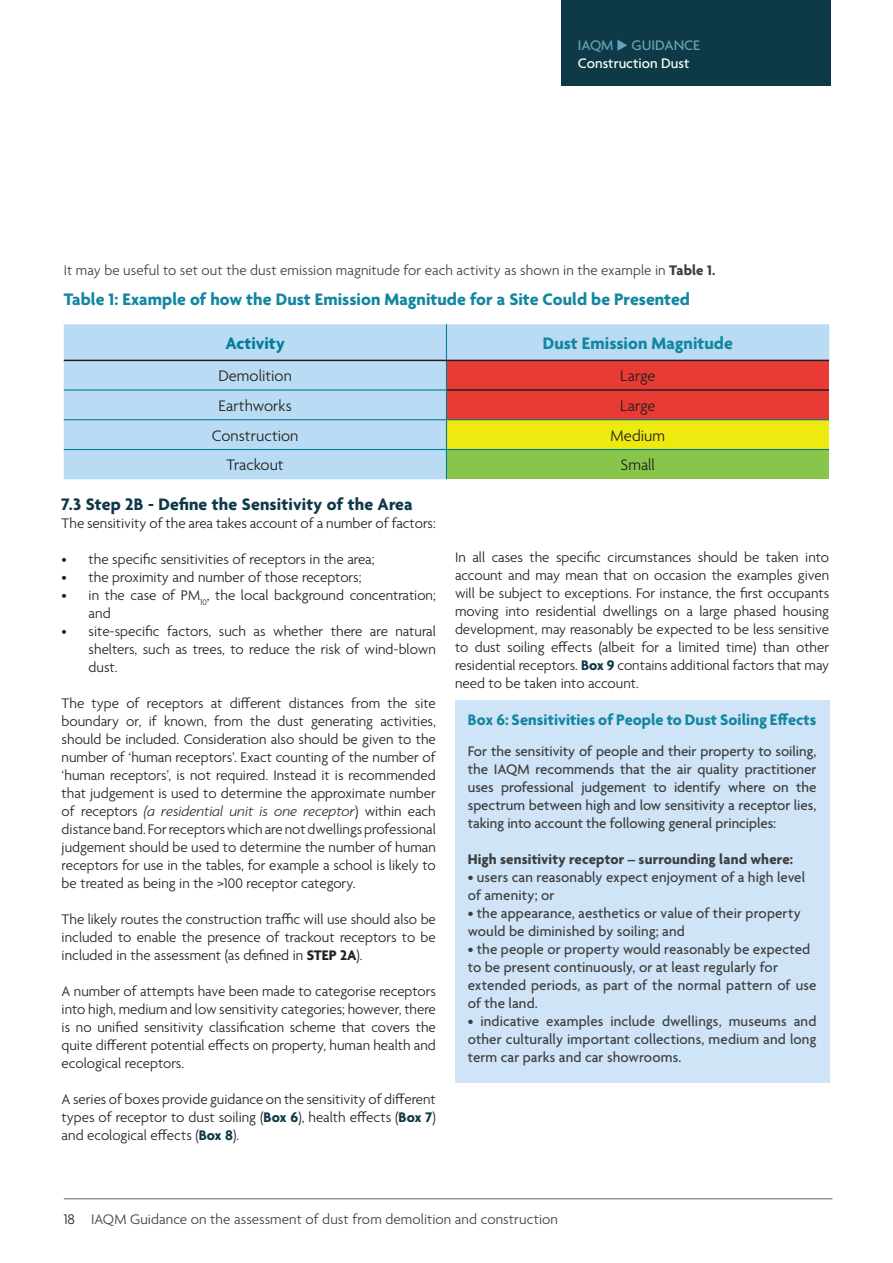
<style>
.page{position:relative;width:893px;height:1263px;background:#fff}
.page>*{position:absolute;margin:0;border:0;box-sizing:border-box;transform-origin:0 0}
._03_RevisedBody_Justified{font:700 18px "Agenda";color:#1387a0}
.t1{font:700 18px "Agenda";letter-spacing:.01em;color:#0e3a48}
._03_RevisedBody_Justified-2{font:700 18px "Agenda";color:#007e98}
._03_RevisedBody_Justified-3{font:300 16.5px "Agenda";letter-spacing:.005em;color:#231f20}
._03_RevisedBody_Justified-4{font:700 16.5px "Agenda";letter-spacing:.005em;color:#1387a0}
.t2{font:300 15px/18px "Agenda";color:#231f20}
.t3{font:500 15px/18px "Agenda";letter-spacing:.005em;color:#3e3e3f;text-align:justify}
._03_RevisedBody_Justified-5{font:300 15px "Agenda";letter-spacing:.005em;color:#3e3e3f}
.t4{font:italic 300 15px "Agenda";color:#231f20}
.t5{font:700 15px "Agenda";letter-spacing:.01em;color:#3e3e3f}
.t6{font:500 15px/18px "Agenda";color:#fff}
.s1{color:#66a3b7}
.s2{font-weight:700}
.s3{font-style:normal}
.s4{font-weight:700;color:#0e3a48}
.s5{color:#231f20}
</style>
<div class="page">
<div style="left:561px;top:0;width:269px;height:85px;background:#0e3a48"></div>
<hr style="left:64px;top:1198px;width:768px;height:1px;background:#636569">
<div style="left:455px;top:701px;width:374px;height:382px;background:#cfe5f7"></div>
<svg style="left:64px;top:324px;width:765px;height:155px;background:#bdb9a7"></svg>
<hr style="left:447px;top:389px;width:382px;height:2px;background:#231f20">
<hr style="left:446px;top:419px;width:383px;height:1px;background:#007e98">
<p class="t6" style="left:578px;top:37px;width:124px"><span class="s1">IAQM</span> <span class="s1">◆ GUIDANCE<br></span>Construction Dust</p>
<p class="_03_RevisedBody_Justified-5" style="left:64px;top:262px;width:653px">It may be useful to set out the dust emission magnitude for each activity as shown in the example in <span class="s2">Table 1.</span></p>
<p class="_03_RevisedBody_Justified" style="left:64px;top:290px;width:628px">Table 1: Example of how the Dust Emission Magnitude for a Site Could be Presented</p>
<p class="_03_RevisedBody_Justified-2" style="left:225px;top:333px;width:61px">Activity</p>
<p class="_03_RevisedBody_Justified" style="left:543px;top:333px;width:192px">Dust Emission Magnitude</p>
<p class="_03_RevisedBody_Justified-3" style="left:218px;top:367px;width:75px">Demolition</p>
<p class="_03_RevisedBody_Justified-3" style="left:620px;top:367px;width:37px">Large</p>
<p class="_03_RevisedBody_Justified-3" style="left:218px;top:397px;width:75px">Earthworks</p>
<p class="_03_RevisedBody_Justified-3" style="left:620px;top:397px;width:37px">Large</p>
<p class="_03_RevisedBody_Justified-3" style="left:212px;top:426px;width:88px">Construction</p>
<p class="_03_RevisedBody_Justified-3" style="left:610px;top:426px;width:56px">Medium</p>
<p class="_03_RevisedBody_Justified-3" style="left:227px;top:456px;width:59px">Trackout</p>
<p class="_03_RevisedBody_Justified-3" style="left:621px;top:456px;width:36px">Small</p>
<p class="t1" style="left:62px;top:495px;width:352px">7.3 Step 2B - Define the Sensitivity of the Area</p>
<p class="t2" style="left:62px;top:515px;width:376px">The sensitivity of the area takes account of a number of factors:</p>
<p class="t2" style="left:62px;top:551px;width:314px">• the specific sensitivities of receptors in the area;</p>
<p class="t2" style="left:62px;top:569px;width:301px">• the proximity and number of those receptors;</p>
<p class="t2" style="left:89px;top:587px;width:349px;text-indent:-27px">• in the case of PM<sub>10</sub>, the local background concentration; and</p>
<p class="t2" style="left:89px;top:623px;width:349px;text-align:justify;text-indent:-27px">• site-specific factors, such as whether there are natural shelters, such as trees, to reduce the risk of wind-blown dust.</p>
<p class="t2" style="left:62px;top:695px;width:376px">The type of receptors at different distances from the site</p>
<p class="t2" style="left:62px;top:713px;width:376px">boundary or, if known, from the dust generating activities,</p>
<p class="t2" style="left:62px;top:731px;width:376px">should be included. Consideration also should be given to the</p>
<p class="t2" style="left:62px;top:749px;width:376px">number of ‘human receptors’. Exact counting of the number of</p>
<p class="t2" style="left:62px;top:767px;width:376px">‘human receptors’, is not required. Instead it is recommended</p>
<p class="t2" style="left:62px;top:785px;width:376px">that judgement is used to determine the approximate number</p>
<p class="t4" style="left:62px;top:803px;width:376px"><span class="s3">of receptors</span> (a residential unit is one receptor<span class="s3">) within each</span></p>
<p class="t2" style="left:62px;top:821px;width:376px">distance band. For receptors which are not dwellings professional</p>
<p class="t2" style="left:62px;top:839px;width:376px">judgement should be used to determine the number of human</p>
<p class="t2" style="left:62px;top:857px;width:376px">receptors for use in the tables, for example a school is likely to</p>
<p class="t2" style="left:62px;top:875px;width:295px">be treated as being in the &gt;100 receptor category.</p>
<p class="t2" style="left:62px;top:911px;width:376px;text-align:justify">The likely routes the construction traffic will use should also be included to enable the presence of trackout receptors to be included in the assessment (as defined in <span class="s2">STEP 2A</span>).</p>
<p class="t2" style="left:62px;top:983px;width:376px">A number of attempts have been made to categorise receptors</p>
<p class="t2" style="left:62px;top:1001px;width:376px">into high, medium and low sensitivity categories; however, there</p>
<p class="t2" style="left:62px;top:1019px;width:376px">is no unified sensitivity classification scheme that covers the quite different potential effects on property, human health and</p>
<p class="t2" style="left:62px;top:1055px;width:124px">ecological receptors.</p>
<p class="t2" style="left:62px;top:1091px;width:376px">A series of boxes provide guidance on the sensitivity of different</p>
<p class="t2" style="left:62px;top:1109px;width:376px">types of receptor to dust soiling (<span class="s4">Box 6</span>), health effects (<span class="s4">Box 7</span>)</p>
<p class="t2" style="left:62px;top:1127px;width:179px">and ecological effects (<span class="s4">Box 8</span>).</p>
<p class="t2" style="left:455px;top:549px;width:376px">In all cases the specific circumstances should be taken into</p>
<p class="t2" style="left:455px;top:567px;width:376px">account and may mean that on occasion the examples given</p>
<p class="t2" style="left:455px;top:585px;width:376px">will be subject to exceptions. For instance, the first occupants</p>
<p class="t2" style="left:455px;top:603px;width:376px">moving into residential dwellings on a large phased housing</p>
<p class="t2" style="left:455px;top:621px;width:376px">development, may reasonably be expected to be less sensitive</p>
<p class="t2" style="left:455px;top:639px;width:376px">to dust soiling effects (albeit for a limited time) than other</p>
<p class="t2" style="left:455px;top:657px;width:376px">residential receptors. <span class="s4">Box 9</span> contains additional factors that may</p>
<p class="t2" style="left:455px;top:675px;width:186px">need to be taken into account.</p>
<p class="_03_RevisedBody_Justified-4" style="left:468px;top:711px;width:350px">Box 6: Sensitivities of People to Dust Soiling Effects</p>
<p class="t3" style="left:468px;top:743px;width:350px">For the sensitivity of people and their property to soiling, the IAQM recommends that the air quality practitioner uses professional judgement to identify where on the spectrum between high and low sensitivity a receptor lies, taking into account the following general principles:</p>
<p class="t5" style="left:468px;top:851px;width:327px">High sensitivity receptor – surrounding land where:</p>
<p class="t3" style="left:468px;top:869px;width:339px">• users can reasonably expect enjoyment of a high level</p>
<p class="t3" style="left:468px;top:887px;width:88px">of amenity; or</p>
<p class="t3" style="left:468px;top:905px;width:335px">• the appearance, aesthetics or value of their property</p>
<p class="t3" style="left:468px;top:923px;width:219px">would be diminished by soiling; and</p>
<p class="t3" style="left:468px;top:941px;width:344px">• the people or property would reasonably be expected</p>
<p class="t3" style="left:468px;top:959px;width:312px">to be present continuously, or at least regularly for</p>
<p class="t3" style="left:468px;top:977px;width:350px">extended periods, as part of the normal pattern of use of the land.</p>
<p class="t3" style="left:468px;top:1013px;width:350px">• indicative examples include dwellings, museums and other culturally important collections, medium and long term car parks and car showrooms. ►</p>
<p class="_03_RevisedBody_Justified-5" style="left:64px;top:1211px;width:496px"><span class="s5">18</span> IAQM Guidance on the assessment of dust from demolition and construction</p>
</div>
